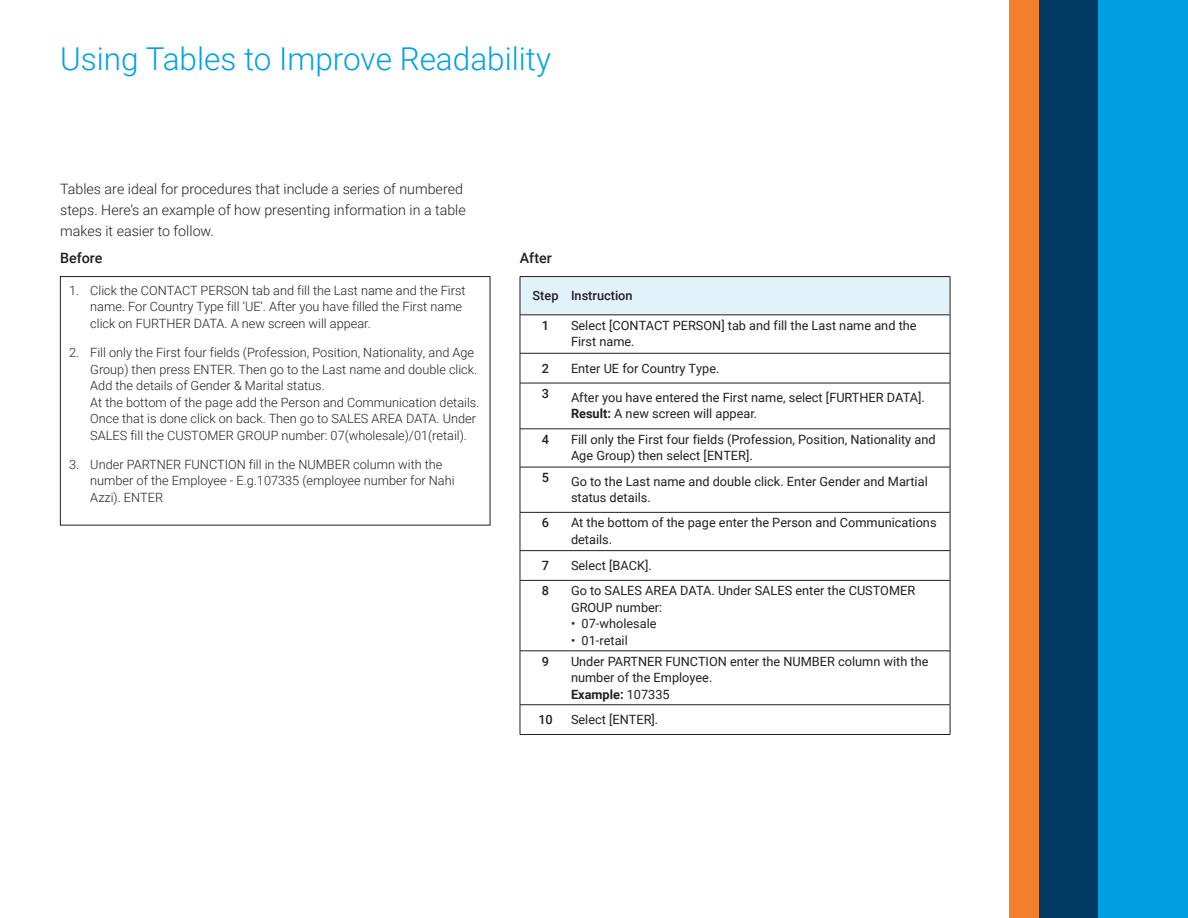
<style>
.page{position:relative;width:1188px;height:918px;background:#fff}
.page>*{position:absolute;margin:0;border:0;box-sizing:border-box;transform-origin:0 0}
.t1{font:300 31.5px "Roboto";color:#00a1e3}
.t2{font:300 14.25px/21px "Roboto";color:#231f20}
.t3{font:500 14.25px "Roboto";color:#231f20}
.t4{font:300 12.75px/16.5px "Roboto";color:#231f20}
.t5{font:12.75px/16.5px "Roboto";color:#231f20}
.t6{font:500 12.75px "Roboto";color:#231f20}
.s1{font-weight:700}
</style>
<div class="page">
<div style="left:1039px;top:0;width:60px;height:918px;background:#003a63"></div>
<div style="left:1099px;top:0;width:89px;height:918px;background:#00a1e3"></div>
<div style="left:1009px;top:0;width:30px;height:918px;background:#f47f2a"></div>
<div style="left:60px;top:276px;width:430px;height:249px;border:1px solid #231f20"></div>
<div style="left:521px;top:277px;width:429px;height:38px;background:#e1f2fb"></div>
<svg style="left:521px;top:316px;width:429px;height:418px"></svg>
<hr style="left:520px;top:353px;width:51px;height:1px;background:#231f20">
<hr style="left:571px;top:353px;width:379px;height:1px;background:#231f20">
<hr style="left:520px;top:383px;width:51px;height:1px;background:#231f20">
<hr style="left:571px;top:383px;width:379px;height:1px;background:#231f20">
<hr style="left:520px;top:429px;width:51px;height:1px;background:#231f20">
<hr style="left:571px;top:429px;width:379px;height:1px;background:#231f20">
<hr style="left:520px;top:467px;width:51px;height:1px;background:#231f20">
<hr style="left:571px;top:467px;width:379px;height:1px;background:#231f20">
<hr style="left:520px;top:512px;width:51px;height:1px;background:#231f20">
<hr style="left:571px;top:512px;width:379px;height:1px;background:#231f20">
<hr style="left:520px;top:550px;width:51px;height:1px;background:#231f20">
<hr style="left:571px;top:550px;width:379px;height:1px;background:#231f20">
<hr style="left:520px;top:580px;width:51px;height:1px;background:#231f20">
<hr style="left:571px;top:580px;width:379px;height:1px;background:#231f20">
<hr style="left:520px;top:651px;width:51px;height:1px;background:#231f20">
<hr style="left:571px;top:651px;width:379px;height:1px;background:#231f20">
<hr style="left:520px;top:704px;width:51px;height:1px;background:#231f20">
<hr style="left:571px;top:704px;width:379px;height:1px;background:#231f20">
<hr style="left:520px;top:734px;width:51px;height:1px;background:#231f20">
<hr style="left:571px;top:734px;width:379px;height:1px;background:#231f20">
<hr style="left:520px;top:276px;width:51px;height:1px;background:#231f20">
<hr style="left:571px;top:276px;width:379px;height:1px;background:#231f20">
<hr style="left:520px;top:315px;width:51px;height:1px;background:#231f20">
<hr style="left:571px;top:315px;width:379px;height:1px;background:#231f20">
<hr style="left:520px;top:277px;width:1px;height:38px;background:#231f20">
<hr style="left:950px;top:277px;width:1px;height:38px;background:#231f20">
<hr style="left:520px;top:315px;width:1px;height:38px;background:#231f20">
<hr style="left:950px;top:315px;width:1px;height:38px;background:#231f20">
<hr style="left:520px;top:353px;width:1px;height:30px;background:#231f20">
<hr style="left:950px;top:353px;width:1px;height:30px;background:#231f20">
<hr style="left:520px;top:383px;width:1px;height:46px;background:#231f20">
<hr style="left:950px;top:383px;width:1px;height:46px;background:#231f20">
<hr style="left:520px;top:429px;width:1px;height:38px;background:#231f20">
<hr style="left:950px;top:429px;width:1px;height:38px;background:#231f20">
<hr style="left:520px;top:467px;width:1px;height:45px;background:#231f20">
<hr style="left:950px;top:467px;width:1px;height:45px;background:#231f20">
<hr style="left:520px;top:513px;width:1px;height:37px;background:#231f20">
<hr style="left:950px;top:513px;width:1px;height:37px;background:#231f20">
<svg style="left:520px;top:551px;width:1px;height:29px"></svg>
<svg style="left:950px;top:551px;width:1px;height:29px"></svg>
<hr style="left:520px;top:581px;width:1px;height:70px;background:#231f20">
<hr style="left:950px;top:581px;width:1px;height:70px;background:#231f20">
<hr style="left:520px;top:651px;width:1px;height:54px;background:#231f20">
<hr style="left:950px;top:651px;width:1px;height:54px;background:#231f20">
<svg style="left:520px;top:705px;width:1px;height:29px"></svg>
<svg style="left:950px;top:705px;width:1px;height:29px"></svg>
<h1 class="t1" style="left:60px;top:36px;width:492px">Using Tables to Improve Readability</h1>
<p class="t2" style="left:60px;top:177px;width:407px">Tables are ideal for procedures that include a series of numbered steps. Here’s an example of how presenting information in a table makes it easier to follow.</p>
<p class="t3" style="left:60px;top:247px;width:44px">Before</p>
<p class="t3" style="left:520px;top:247px;width:33px">After</p>
<p class="t4" style="left:90px;top:282px;width:377px;text-indent:-21px">1. Click the CONTACT PERSON tab and fill the Last name and the First name. For Country Type fill ‘UE’. After you have filled the First name click on FURTHER DATA. A new screen will appear.</p>
<p class="t4" style="left:90px;top:344px;width:391px;text-indent:-21px">2. Fill only the First four fields (Profession, Position, Nationality, and Age Group) then press ENTER. Then go to the Last name and double click.<br>Add the details of Gender &amp; Marital status.<br>At the bottom of the page add the Person and Communication details.<br>Once that is done click on back. Then go to SALES AREA DATA. Under SALES fill the CUSTOMER GROUP number: 07(wholesale)/01(retail).</p>
<p class="t4" style="left:90px;top:456px;width:366px;text-indent:-21px">3. Under PARTNER FUNCTION fill in the NUMBER column with the number of the Employee - E.g.107335 (employee number for Nahi<br>Azzi). ENTER</p>
<p class="t6" style="left:533px;top:287px;width:101px">Step Instruction</p>
<p class="t6" style="left:542px;top:317px;width:9px">1</p>
<p class="t5" style="left:571px;top:317px;width:347px">Select [CONTACT PERSON] tab and fill the Last name and the<br>First name.</p>
<p class="t6" style="left:542px;top:359px;width:9px">2</p>
<p class="t5" style="left:571px;top:360px;width:150px">Enter UE for Country Type.</p>
<p class="t6" style="left:542px;top:385px;width:9px">3</p>
<p class="t5" style="left:571px;top:389px;width:355px">After you have entered the First name, select [FURTHER DATA].<br><span class="s1">Result:</span> A new screen will appear.</p>
<p class="t6" style="left:542px;top:430px;width:9px">4</p>
<p class="t5" style="left:571px;top:431px;width:366px">Fill only the First four fields (Profession, Position, Nationality and<br>Age Group) then select [ENTER].</p>
<p class="t6" style="left:542px;top:469px;width:9px">5</p>
<p class="t5" style="left:571px;top:473px;width:358px">Go to the Last name and double click. Enter Gender and Martial status details.</p>
<p class="t6" style="left:542px;top:514px;width:9px">6</p>
<p class="t5" style="left:571px;top:514px;width:367px">At the bottom of the page enter the Person and Communications details.</p>
<p class="t6" style="left:542px;top:557px;width:9px">7</p>
<p class="t5" style="left:571px;top:557px;width:82px">Select [BACK].</p>
<p class="t6" style="left:542px;top:582px;width:9px">8</p>
<p class="t5" style="left:571px;top:582px;width:346px">Go to SALES AREA DATA. Under SALES enter the CUSTOMER<br>GROUP number:</p>
<p class="t5" style="left:571px;top:615px;width:87px">• 07-wholesale</p>
<p class="t5" style="left:571px;top:632px;width:58px">• 01-retail</p>
<p class="t6" style="left:542px;top:652px;width:9px">9</p>
<p class="t5" style="left:571px;top:653px;width:359px">Under PARTNER FUNCTION enter the NUMBER column with the number of the Employee.<br><span class="s1">Example:</span> 107335</p>
<p class="t6" style="left:538px;top:711px;width:16px">10</p>
<p class="t5" style="left:571px;top:711px;width:89px">Select [ENTER].</p>
</div>
